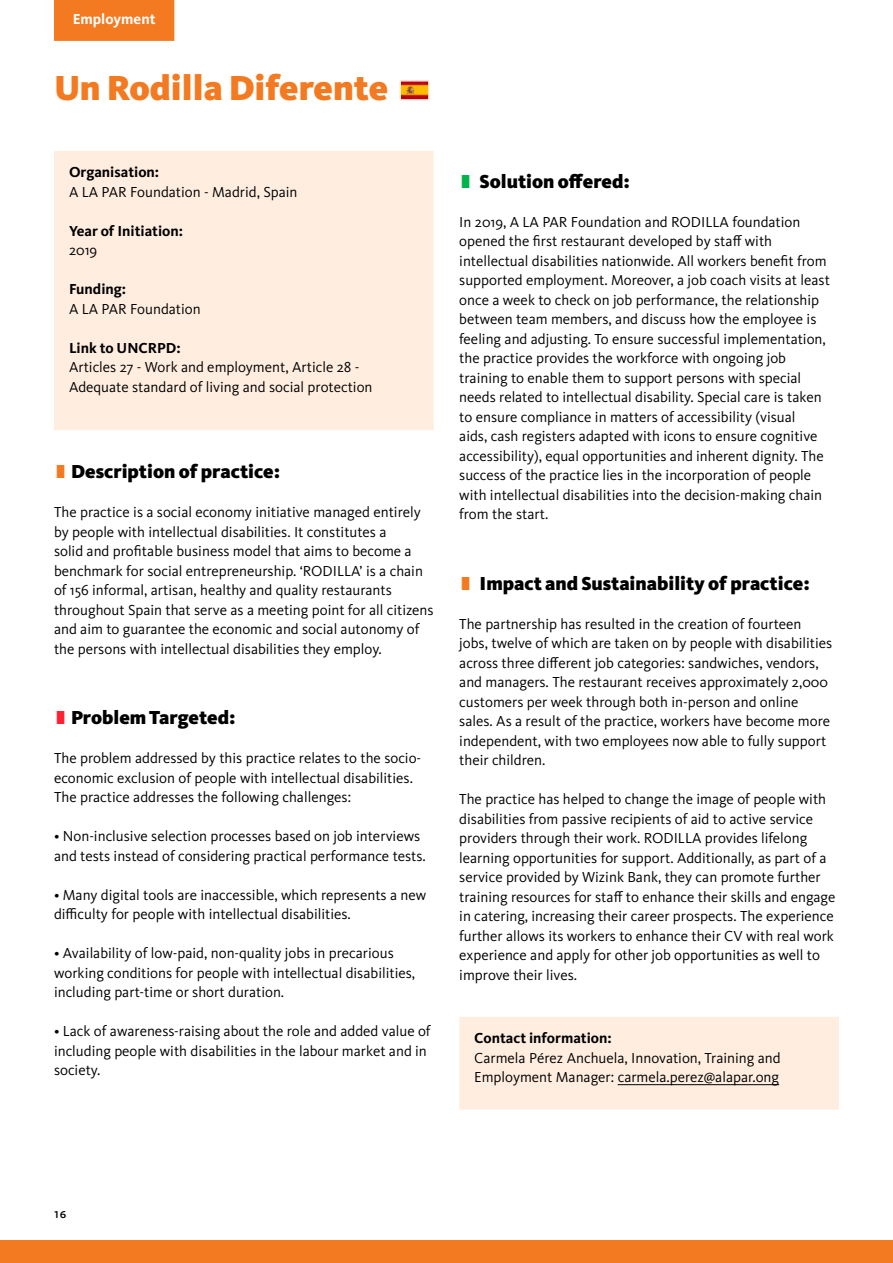
<style>
.page{position:relative;width:893px;height:1263px;background:#fff}
.page>*{position:absolute;margin:0;border:0;box-sizing:border-box;transform-origin:0 0}
.t1{font:900 36px "Kievit Pro";color:#f37a20}
.t2{font:21px "Kievit Pro";color:#000}
.t3{font:900 19.5px "Kievit Pro";color:#000}
.t4{font:15px/19.5px "Kievit Pro";color:#000}
.t5{font:700 15px "Kievit Pro";color:#000}
.t6{font:700 15px "Kievit Pro";color:#fff}
.s1{color:#f37a20}
.s2{color:#ff2132}
.s3{color:#00b449}
</style>
<div class="page">
<div style="left:54px;top:0;width:120px;height:41px;background:#f37a20"></div>
<div style="left:0;top:1240px;width:893px;height:23px;background:#f37a20"></div>
<div style="left:62px;top:158px;width:364px;height:265px;background:#ffeee0"></div>
<div style="left:54px;top:151px;width:380px;height:279px;border:15px solid #ffeee0"></div>
<div style="left:467px;top:1024px;width:364px;height:78px;background:#ffeee0"></div>
<hr style="left:618px;top:1084px;width:161px;height:1px;background:#000">
<div style="left:459px;top:1017px;width:380px;height:93px;border:15px solid #ffeee0"></div>
<img style="left:402px;top:83px;width:25px;height:15px">
<div style="left:399px;top:80px;width:31px;height:21px;border:2px solid #ffeee0"></div>
<p class="t6" style="left:73px;top:10px;width:84px">Employment</p>
<h1 class="t1" style="left:54px;top:67px;width:336px">Un Rodilla Diferente</h1>
<p class="t5" style="left:69px;top:163px;width:92px">Organisation:</p>
<p class="t4" style="left:69px;top:182px;width:230px">A LA PAR Foundation - Madrid, Spain</p>
<p class="t5" style="left:69px;top:222px;width:116px">Year of Initiation:</p>
<p class="t4" style="left:69px;top:240px;width:30px">2019</p>
<p class="t5" style="left:69px;top:280px;width:59px">Funding:</p>
<p class="t4" style="left:69px;top:299px;width:133px">A LA PAR Foundation</p>
<p class="t5" style="left:69px;top:339px;width:113px">Link to UNCRPD:</p>
<p class="t4" style="left:69px;top:357px;width:305px">Articles 27 - Work and employment, Article 28 -<br>Adequate standard of living and social protection</p>
<h3 class="t3" style="left:54px;top:460px;width:228px"><span class="s1">І</span>Description of practice:</h3>
<p class="t4" style="left:54px;top:502px;width:381px">The practice is a social economy initiative managed entirely by people with intellectual disabilities. It constitutes a<br>solid and profitable business model that aims to become a benchmark for social entrepreneurship. ‘RODILLA’ is a chain of 156 informal, artisan, healthy and quality restaurants throughout Spain that serve as a meeting point for all citizens and aim to guarantee the economic and social autonomy of the persons with intellectual disabilities they employ.</p>
<h3 class="t3" style="left:54px;top:706px;width:183px"><span class="s2">І</span>Problem Targeted:</h3>
<p class="t4" style="left:54px;top:748px;width:369px">The problem addressed by this practice relates to the socio&shy;economic exclusion of people with intellectual disabilities.<br>The practice addresses the following challenges:</p>
<p class="t4" style="left:54px;top:826px;width:373px">• Non-inclusive selection processes based on job interviews and tests instead of considering practical performance tests.</p>
<p class="t4" style="left:54px;top:885px;width:374px">• Many digital tools are inaccessible, which represents a new difficulty for people with intellectual disabilities.</p>
<p class="t4" style="left:54px;top:943px;width:363px">• Availability of low-paid, non-quality jobs in precarious working conditions for people with intellectual disabilities, including part-time or short duration.</p>
<p class="t4" style="left:54px;top:1021px;width:378px">• Lack of awareness-raising about the role and added value of including people with disabilities in the labour market and in society.</p>
<h3 class="t3" style="left:459px;top:170px;width:172px"><span class="s3">І</span> Solution offered:</h3>
<p class="t4" style="left:459px;top:212px;width:372px">In 2019, A LA PAR Foundation and RODILLA foundation opened the first restaurant developed by staff with intellectual disabilities nationwide. All workers benefit from supported employment. Moreover, a job coach visits at least once a week to check on job performance, the relationship between team members, and discuss how the employee is feeling and adjusting. To ensure successful implementation, the practice provides the workforce with ongoing job training to enable them to support persons with special needs related to intellectual disability. Special care is taken to ensure compliance in matters of accessibility (visual<br>aids, cash registers adapted with icons to ensure cognitive accessibility), equal opportunities and inherent dignity. The success of the practice lies in the incorporation of people with intellectual disabilities into the decision-making chain from the start.</p>
<h3 class="t3" style="left:459px;top:572px;width:352px"><span class="s1">І</span> Impact and Sustainability of practice:</h3>
<p class="t4" style="left:459px;top:614px;width:375px">The partnership has resulted in the creation of fourteen jobs, twelve of which are taken on by people with disabilities across three different job categories: sandwiches, vendors, and managers. The restaurant receives approximately 2,000 customers per week through both in-person and online sales. As a result of the practice, workers have become more independent, with two employees now able to fully support their children.</p>
<p class="t4" style="left:459px;top:789px;width:378px">The practice has helped to change the image of people with disabilities from passive recipients of aid to active service providers through their work. RODILLA provides lifelong learning opportunities for support. Additionally, as part of a service provided by Wizink Bank, they can promote further training resources for staff to enhance their skills and engage in catering, increasing their career prospects. The experience further allows its workers to enhance their CV with real work experience and apply for other job opportunities as well to improve their lives.</p>
<p class="t5" style="left:474px;top:1029px;width:139px">Contact information:</p>
<p class="t4" style="left:474px;top:1048px;width:308px">Carmela Pérez Anchuela, Innovation, Training and<br>Employment Manager: carmela.perez@alapar.ong</p>
<h2 class="t2" style="left:54px;top:1198px;width:14px">16</h2>
</div>
